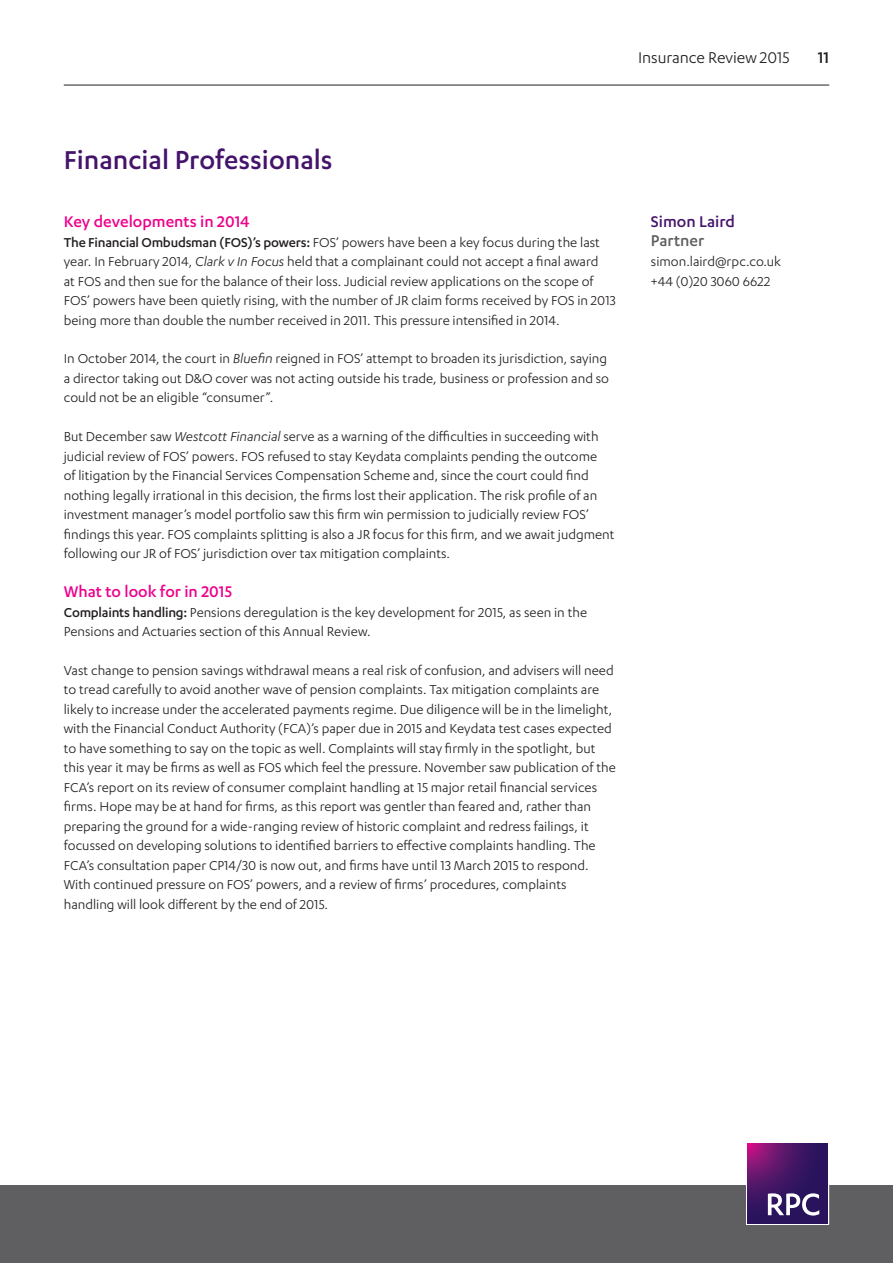
<style>
.page{position:relative;width:893px;height:1263px;background:#fff}
.page>*{position:absolute;margin:0;border:0;box-sizing:border-box;transform-origin:0 0}
.t1{font:500 30px "Karbon";color:#44146b}
.t2{font:500 18px "Karbon";color:#ed028c}
.t3{font:18px "Karbon";letter-spacing:-.005em;color:#231f20}
.t4{font:500 18px "Karbon";color:#44146b}
.t5{font:500 18px "Karbon";color:#5f5f62}
.t6{font:500 18px "Karbon";color:#231f20}
.t7{font:15px/19.5px "Karbon";color:#231f20}
.s1{font-weight:500}
.s2{font-style:italic}
</style>
<div class="page">
<div style="left:0;top:1185px;width:893px;height:78px;background:#5f5f62"></div>
<hr style="left:64px;top:85px;width:765px;height:1px;background:#231f20">
<div style="left:746px;top:1142px;width:83px;height:82px;border:1px solid #fff"></div>
<svg style="left:748px;top:1143px;width:80px;height:80px;background:#461565"></svg>
<svg style="left:768px;top:1193px;width:51px;height:22px"></svg>
<p class="t3" style="left:638px;top:48px;width:153px">Insurance Review 2015</p>
<p class="t6" style="left:818px;top:48px;width:13px">11</p>
<h1 class="t1" style="left:64px;top:143px;width:270px">Financial Professionals</h1>
<p class="t2" style="left:64px;top:211px;width:187px">Key developments in 2014</p>
<p class="t7" style="left:64px;top:232px;width:554px"><span class="s1">The Financial Ombudsman (FOS)’s powers:</span> FOS’ powers have been a key focus during the last year. In February 2014, <span class="s2">Clark v In Focus</span> held that a complainant could not accept a final award<br>at FOS and then sue for the balance of their loss. Judicial review applications on the scope of FOS’ powers have been quietly rising, with the number of JR claim forms received by FOS in 2013 being more than double the number received in 2011. This pressure intensified in 2014.</p>
<p class="t7" style="left:64px;top:349px;width:547px">In October 2014, the court in <span class="s2">Bluefin</span> reigned in FOS’ attempt to broaden its jurisdiction, saying a director taking out D&amp;O cover was not acting outside his trade, business or profession and so could not be an eligible “consumer”.</p>
<p class="t7" style="left:64px;top:426px;width:552px">But December saw <span class="s2">Westcott Financial</span> serve as a warning of the difficulties in succeeding with judicial review of FOS’ powers. FOS refused to stay Keydata complaints pending the outcome<br>of litigation by the Financial Services Compensation Scheme and, since the court could find nothing legally irrational in this decision, the firms lost their application. The risk profile of an investment manager’s model portfolio saw this firm win permission to judicially review FOS’ findings this year. FOS complaints splitting is also a JR focus for this firm, and we await judgment following our JR of FOS’ jurisdiction over tax mitigation complaints.</p>
<p class="t2" style="left:64px;top:581px;width:170px">What to look for in 2015</p>
<p class="t7" style="left:64px;top:602px;width:525px"><span class="s1">Complaints handling:</span> Pensions deregulation is the key development for 2015, as seen in the<br>Pensions and Actuaries section of this Annual Review.</p>
<p class="t7" style="left:64px;top:660px;width:553px">Vast change to pension savings withdrawal means a real risk of confusion, and advisers will need to tread carefully to avoid another wave of pension complaints. Tax mitigation complaints are likely to increase under the accelerated payments regime. Due diligence will be in the limelight, with the Financial Conduct Authority (FCA)’s paper due in 2015 and Keydata test cases expected to have something to say on the topic as well. Complaints will stay firmly in the spotlight, but this year it may be firms as well as FOS which feel the pressure. November saw publication of the FCA’s report on its review of consumer complaint handling at 15 major retail financial services firms. Hope may be at hand for firms, as this report was gentler than feared and, rather than preparing the ground for a wide-ranging review of historic complaint and redress failings, it focussed on developing solutions to identified barriers to effective complaints handling. The FCA’s consultation paper CP14/30 is now out, and firms have until 13 March 2015 to respond.<br>With continued pressure on FOS’ powers, and a review of firms’ procedures, complaints handling will look different by the end of 2015.</p>
<p class="t4" style="left:651px;top:211px;width:86px">Simon Laird</p>
<p class="t5" style="left:651px;top:231px;width:55px">Partner</p>
<p class="t7" style="left:651px;top:251px;width:132px">simon.laird@rpc.co.uk +44 (0)20 3060 6622</p>
</div>
